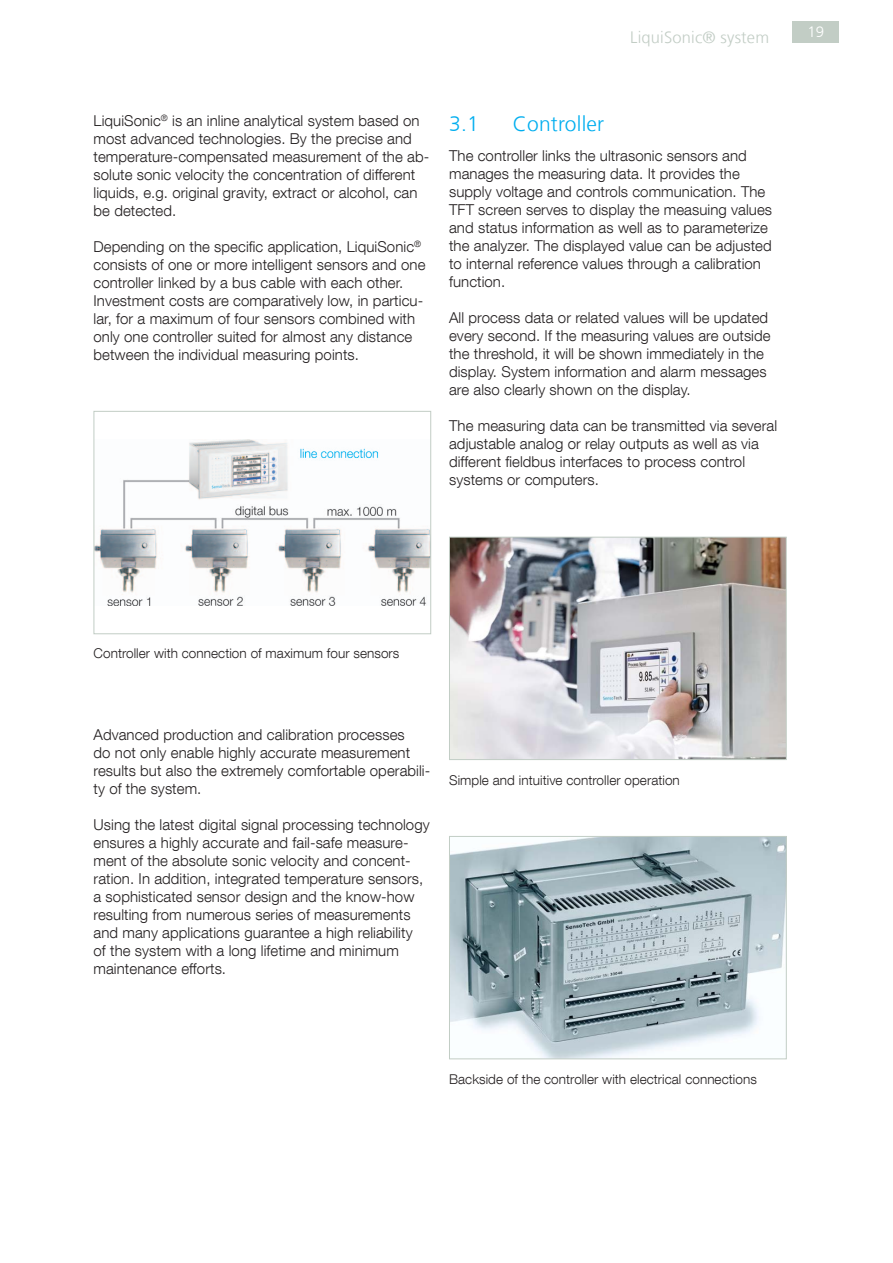
<style>
.page{position:relative;width:893px;height:1263px;background:#fff}
.page>*{position:absolute;margin:0;border:0;box-sizing:border-box;transform-origin:0 0}
.t1{font:300 21px "Frutiger LT Com";letter-spacing:.01em;color:#00aeef}
.t2{font:300 16.5px "Frutiger LT Com";letter-spacing:.01em;color:#c2cdc5}
.t3{font:300 15px/18px "Helvetica Neue LT Com";letter-spacing:.005em;color:#231f20}
.t4{font:300 15px "Frutiger LT Com";color:#fff}
.t5{font:300 13.5px "Helvetica Neue LT Com";letter-spacing:.005em;color:#231f20}
</style>
<div class="page">
<div style="left:792px;top:21px;width:47px;height:22px;background:#c2cdc5"></div>
<svg style="left:93px;top:411px;width:338px;height:223px"></svg>
<img style="left:449px;top:536px;width:338px;height:224px">
<img style="left:451px;top:838px;width:334px;height:219px">
<div style="left:449px;top:836px;width:338px;height:223px;border:1px solid #c2cdc5"></div>
<p class="t2" style="left:630px;top:27px;width:140px">LiquiSonic® system</p>
<p class="t3" style="left:94px;top:111px;width:337px">LiquiSonic<sup>®</sup> is an inline analytical system based on most advanced technologies. By the precise and temperature-compensated measurement of the ab&shy;solute sonic velocity the concentration of different liquids, e.g. original gravity, extract or alcohol, can be detected.</p>
<p class="t3" style="left:94px;top:237px;width:333px">Depending on the specific application, LiquiSonic<sup>® </sup>consists of one or more intelligent sensors and one controller linked by a bus cable with each other.<br>Investment costs are comparatively low, in particu&shy;lar, for a maximum of four sensors combined with only one controller suited for almost any distance between the individual measuring points.</p>
<h1 class="t1" style="left:449px;top:111px;width:31px">3.1</h1>
<h1 class="t1" style="left:513px;top:111px;width:93px">Controller</h1>
<p class="t3" style="left:449px;top:147px;width:325px">The controller links the ultrasonic sensors and manages the measuring data. It provides the supply voltage and controls communication. The TFT screen serves to display the measuing values and status information as well as to parameterize the analyzer. The displayed value can be adjusted to internal reference values through a calibration function.</p>
<p class="t3" style="left:449px;top:309px;width:323px">All process data or related values will be updated every second. If the measuring values are outside the threshold, it will be shown immediately in the display. System information and alarm messages are also clearly shown on the display.</p>
<p class="t3" style="left:449px;top:417px;width:330px">The measuring data can be transmitted via several adjustable analog or relay outputs as well as via different fieldbus interfaces to process control systems or computers.</p>
<p class="t4" style="left:808px;top:23px;width:18px">19</p>
<p class="t5" style="left:94px;top:645px;width:307px">Controller with connection of maximum four sensors</p>
<p class="t3" style="left:94px;top:726px;width:338px">Advanced production and calibration processes<br>do not only enable highly accurate measurement results but also the extremely comfortable operabili&shy;ty of the system.</p>
<p class="t3" style="left:94px;top:816px;width:338px">Using the latest digital signal processing technology ensures a highly accurate and fail-safe measure&shy;ment of the absolute sonic velocity and concent&shy;ration. In addition, integrated temperature sensors, a sophisticated sensor design and the know-how resulting from numerous series of measurements and many applications guarantee a high reliability<br>of the system with a long lifetime and minimum maintenance efforts.</p>
<p class="t5" style="left:449px;top:771px;width:232px">Simple and intuitive controller operation</p>
<p class="t5" style="left:449px;top:1070px;width:309px">Backside of the controller with electrical connections</p>
</div>
